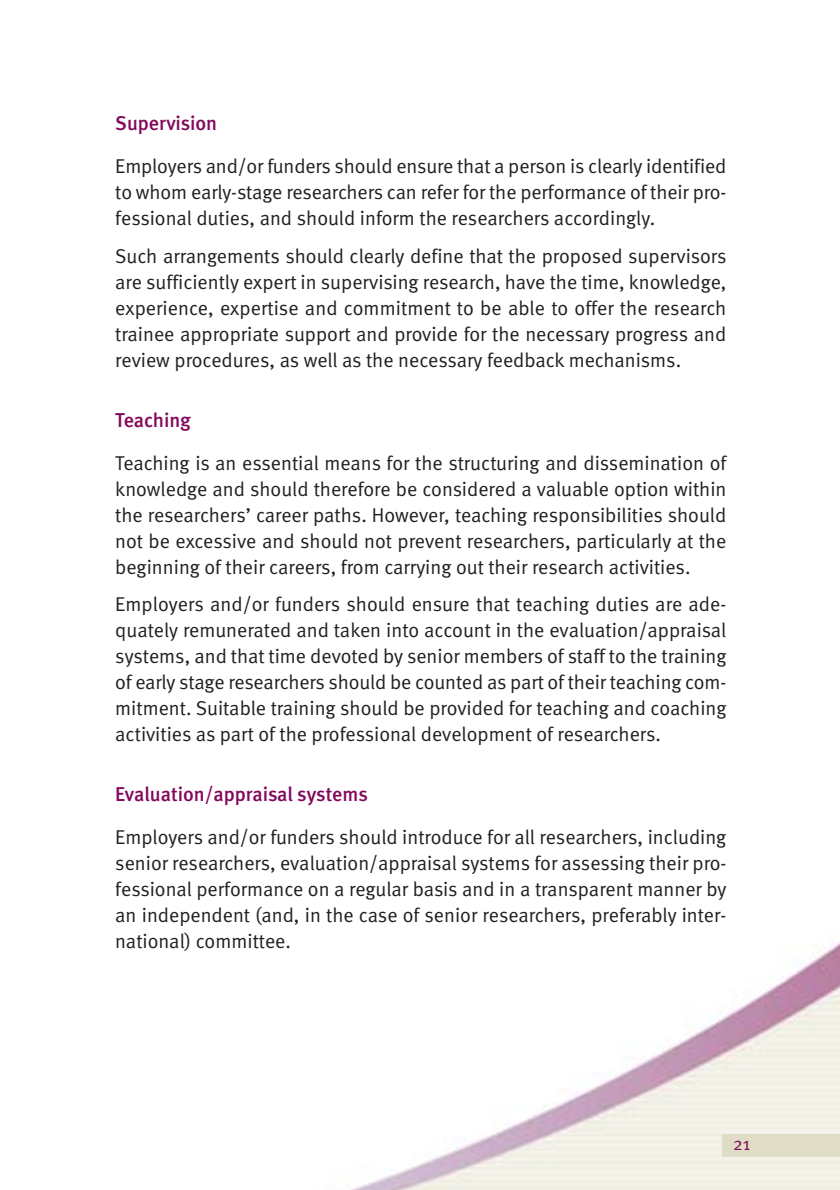
<style>
.page{position:relative;width:840px;height:1190px;background:#fff}
.page>*{position:absolute;margin:0;border:0;box-sizing:border-box;transform-origin:0 0}
.t1{font:20px/26px "Meta Normal";color:#231f20;text-align:justify}
.t2{font:500 20px "Meta";color:#83085b}
.t3{font:18px "Meta Normal";color:#83085b}
</style>
<div class="page">
<img style="left:351px;top:942px;width:489px;height:248px">
<div style="left:723px;top:1134px;width:117px;height:23px;background:#e0ddc6"></div>
<p class="t2" style="left:115px;top:115px;width:103px">Supervision</p>
<p class="t1" style="left:115px;top:155px;width:613px">Employers and/or funders should ensure that a person is clearly identified to whom early-stage researchers can refer for the performance of their pro&shy;fessional duties, and should inform the researchers accordingly.</p>
<p class="t1" style="left:115px;top:244px;width:613px">Such arrangements should clearly define that the proposed supervisors are sufficiently expert in supervising research, have the time, knowledge, experience, expertise and commitment to be able to offer the research trainee appropriate support and provide for the necessary progress and review procedures, as well as the necessary feedback mechanisms.</p>
<p class="t2" style="left:115px;top:412px;width:77px">Teaching</p>
<p class="t1" style="left:115px;top:451px;width:613px">Teaching is an essential means for the structuring and dissemination of knowledge and should therefore be considered a valuable option within the researchers’ career paths. However, teaching responsibilities should not be excessive and should not prevent researchers, particularly at the beginning of their careers, from carrying out their research activities.</p>
<p class="t1" style="left:115px;top:592px;width:613px">Employers and/or funders should ensure that teaching duties are ade&shy;quately remunerated and taken into account in the evaluation/appraisal systems, and that time devoted by senior members of staff to the training of early stage researchers should be counted as part of their teaching com&shy;mitment. Suitable training should be provided for teaching and coaching activities as part of the professional development of researchers.</p>
<p class="t2" style="left:115px;top:786px;width:254px">Evaluation/appraisal systems</p>
<p class="t1" style="left:115px;top:825px;width:613px">Employers and/or funders should introduce for all researchers, including senior researchers, evaluation/appraisal systems for assessing their pro&shy;fessional performance on a regular basis and in a transparent manner by an independent (and, in the case of senior researchers, preferably inter&shy;national) committee.</p>
<p class="t3" style="left:733px;top:1136px;width:19px">21</p>
</div>
